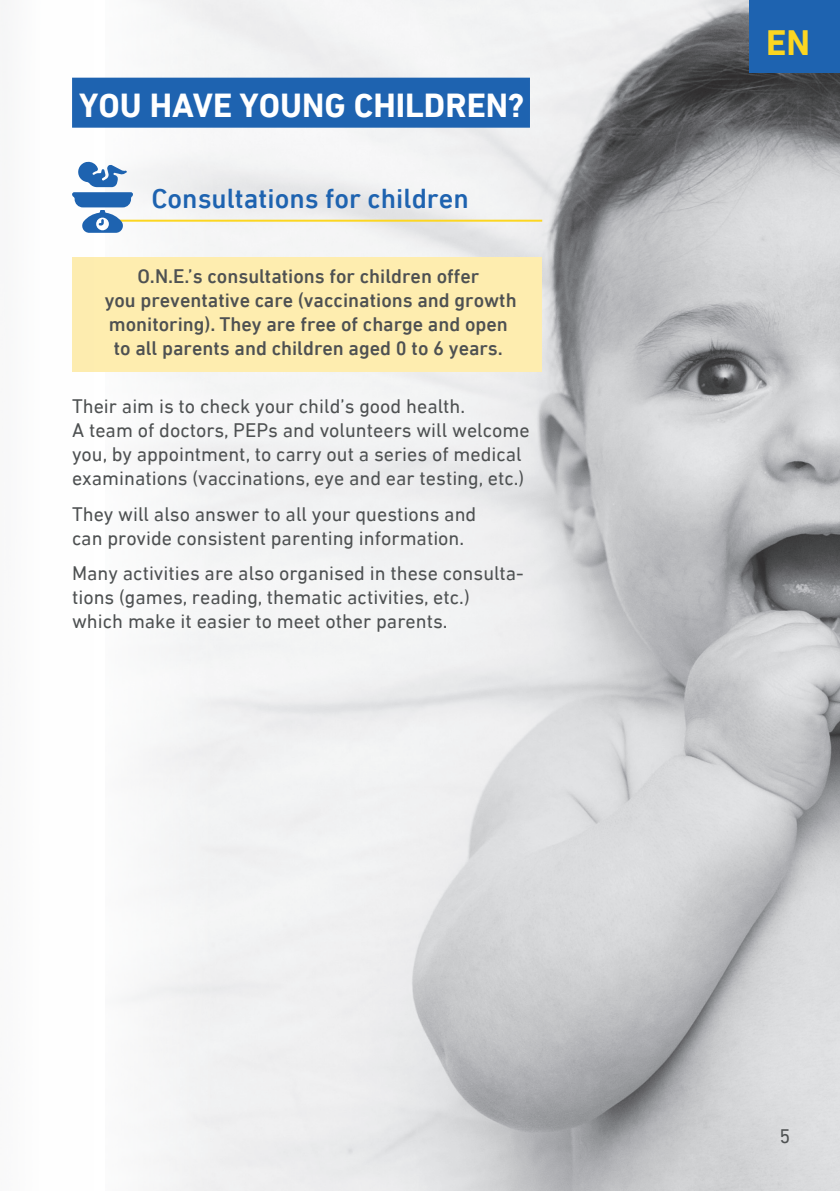
<style>
.page{position:relative;width:840px;height:1191px;background:#fff}
.page>*{position:absolute;margin:0;border:0;box-sizing:border-box;transform-origin:0 0}
.t1{font:700 36px "DIN Next LT Pro";color:#fcd621}
.t2{font:700 34px "DIN Next LT Pro";color:#fff}
.t3{font:500 28px "DIN Next LT Pro";color:#1e63b0}
.t4{font:20px/24px "DIN Next LT Pro";color:#4e5152}
.t5{font:500 20px/24px "DIN Next LT Pro";color:#4e5152;text-align:center}
</style>
<div class="page">
<img style="left:105px;top:0;width:734px;height:1191px">
<div style="left:72px;top:78px;width:457px;height:50px;background:#1e63b0"></div>
<hr style="left:117px;top:220px;width:425px;height:2px;background:#fcd621">
<div style="left:72px;top:257px;width:469px;height:115px;background:#feedaf"></div>
<svg style="left:94px;top:161px;width:39px;height:72px"></svg>
<img style="left:72px;top:77px;width:22px;height:156px">
<div style="left:748px;top:0;width:91px;height:72px;background:#1e63b0"></div>
<p class="t2" style="left:79px;top:86px;width:446px">YOU HAVE YOUNG CHILDREN?</p>
<p class="t3" style="left:151px;top:183px;width:318px">Consultations for children</p>
<p class="t5" style="left:105px;top:264px;width:413px">O.N.E.’s consultations for children offer<br>you preventative care (vaccinations and growth monitoring). They are free of charge and open to all parents and children aged 0 to 6 years.</p>
<p class="t4" style="left:72px;top:394px;width:459px">Their aim is to check your child’s good health.<br>A team of doctors, PEPs and volunteers will welcome you, by appointment, to carry out a series of medical examinations (vaccinations, eye and ear testing, etc.)</p>
<p class="t4" style="left:72px;top:502px;width:405px">They will also answer to all your questions and can provide consistent parenting information.</p>
<p class="t4" style="left:72px;top:561px;width:453px">Many activities are also organised in these consulta&shy;tions (games, reading, thematic activities, etc.) which make it easier to meet other parents.</p>
<p class="t1" style="left:765px;top:22px;width:45px">EN</p>
<p class="t4" style="left:779px;top:1124px;width:12px">5</p>
</div>
